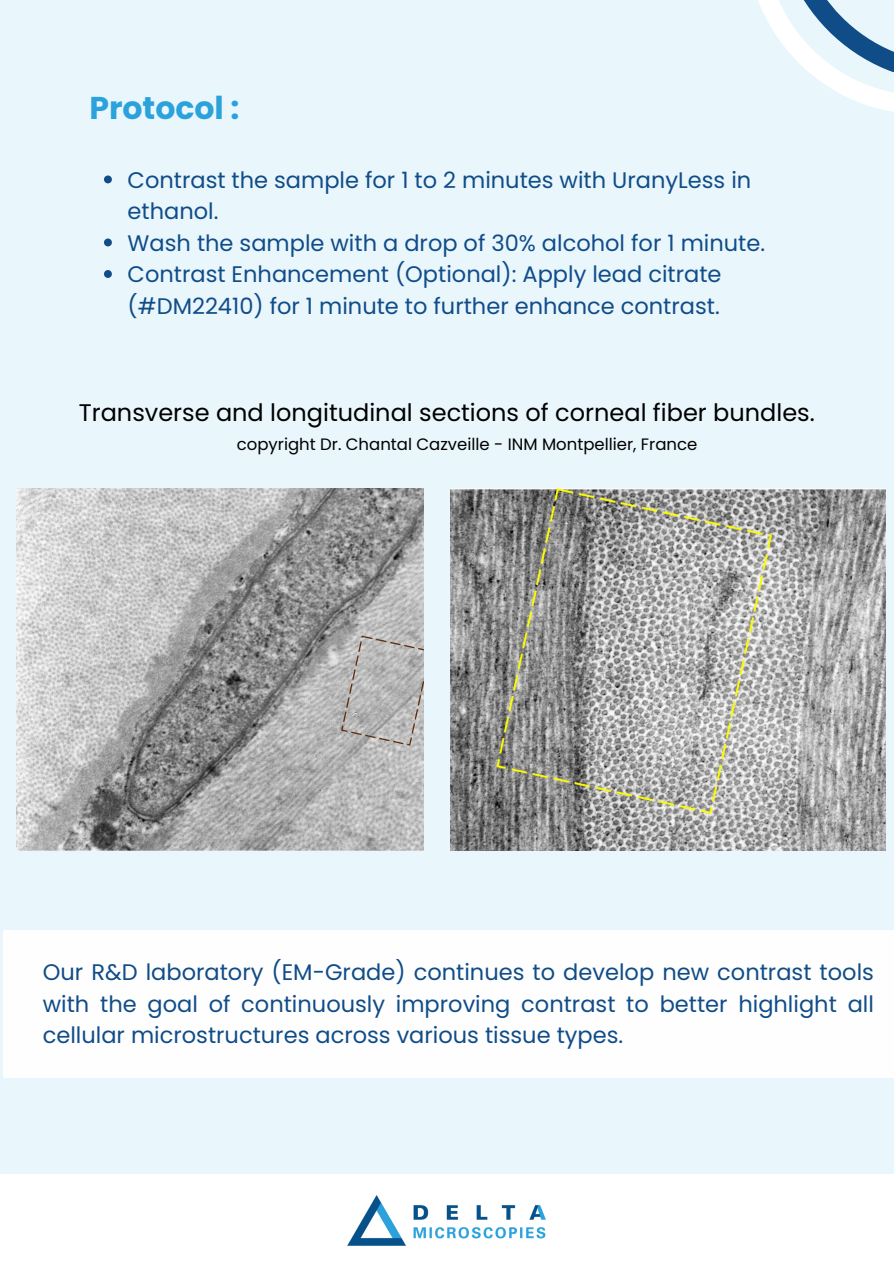
<style>
.page{position:relative;width:894px;height:1264px;background:#fff}
.page>*{position:absolute;margin:0;border:0;box-sizing:border-box;transform-origin:0 0}
.t1{font:700 31.5px "Poppins";color:#2ca2dc}
.t2{font:24px "Poppins";color:#000}
.t3{font:22.5px/31.5px "Poppins";color:#104c88}
.t4{font:16.5px "Poppins";color:#000}
</style>
<div class="page">
<div style="left:0;top:0;width:893px;height:1263px;background:#e9f6fc"></div>
<img style="left:16px;top:489px;width:407px;height:361px">
<img style="left:450px;top:489px;width:434px;height:361px">
<svg style="left:104px;top:175px;width:8px;height:8px"></svg>
<svg style="left:104px;top:238px;width:8px;height:8px"></svg>
<svg style="left:104px;top:270px;width:8px;height:8px"></svg>
<svg style="left:758px;top:0;width:135px;height:112px"></svg>
<div style="left:4px;top:929px;width:889px;height:148px;background:#fff"></div>
<div style="left:0;top:1174px;width:893px;height:89px;background:#fff"></div>
<img style="left:347px;top:1195px;width:198px;height:50px">
<p class="t1" style="left:89px;top:86px;width:152px">Protocol :</p>
<h1 class="t3" style="left:128px;top:164px;width:625px">Contrast the sample for 1 to 2 minutes with UranyLess in ethanol.</h1>
<p class="t3" style="left:128px;top:227px;width:638px">Wash the sample with a drop of 30% alcohol for 1 minute.</p>
<p class="t3" style="left:128px;top:259px;width:595px">Contrast Enhancement (Optional): Apply lead citrate (#DM22410) for 1 minute to further enhance contrast.</p>
<p class="t2" style="left:79px;top:395px;width:737px">Transverse and longitudinal sections of corneal fiber bundles.</p>
<h2 class="t4" style="left:237px;top:432px;width:462px">copyright Dr. Chantal Cazveille - INM Montpellier, France</h2>
<p class="t3" style="left:43px;top:956px;width:832px;text-align:justify">Our R&amp;D laboratory (EM-Grade) continues to develop new contrast tools with the goal of continuously improving contrast to better highlight all cellular microstructures across various tissue types.</p>
</div>
